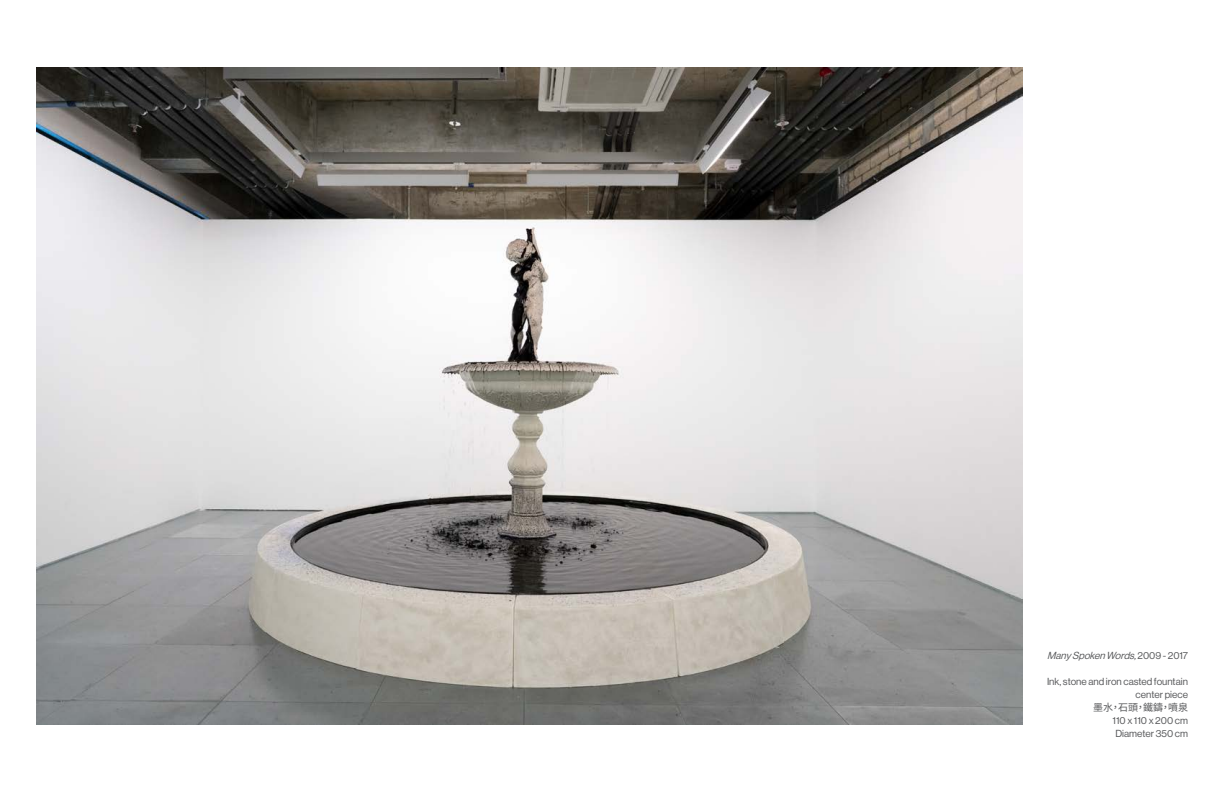
<style>
.page{position:relative;width:1224px;height:792px;background:#fff}
.page>*{position:absolute;margin:0;border:0;box-sizing:border-box;transform-origin:0 0}
.t1{font:10px/13px "Haas Grot Disp 55 Roman";color:#58595b;text-align:right}
.t2{font:italic 10px "Haas Grot Disp 55 Roman";color:#58595b}
.t3{font:10px "Noto Sans CJ Khk";color:#58595b}
.s1{font-style:normal}
</style>
<div class="page">
<img style="left:36px;top:67px;width:987px;height:658px">
<p class="t2" style="left:1047px;top:650px;width:142px">ManySpokenWords,<span class="s1">2 0 0 9 - 2 0 1 7</span></p>
<p class="t1" style="left:1047px;top:675px;width:142px">Ink, stone and iron casted fountain center piece</p>
<p class="t3" style="left:1093px;top:702px;width:96px">墨水，石頭，鐵鑄，噴泉</p>
<p class="t1" style="left:1113px;top:714px;width:77px;text-align:left">110 x 110 x 200 cm<br>Diameter 350 cm</p>
</div>
